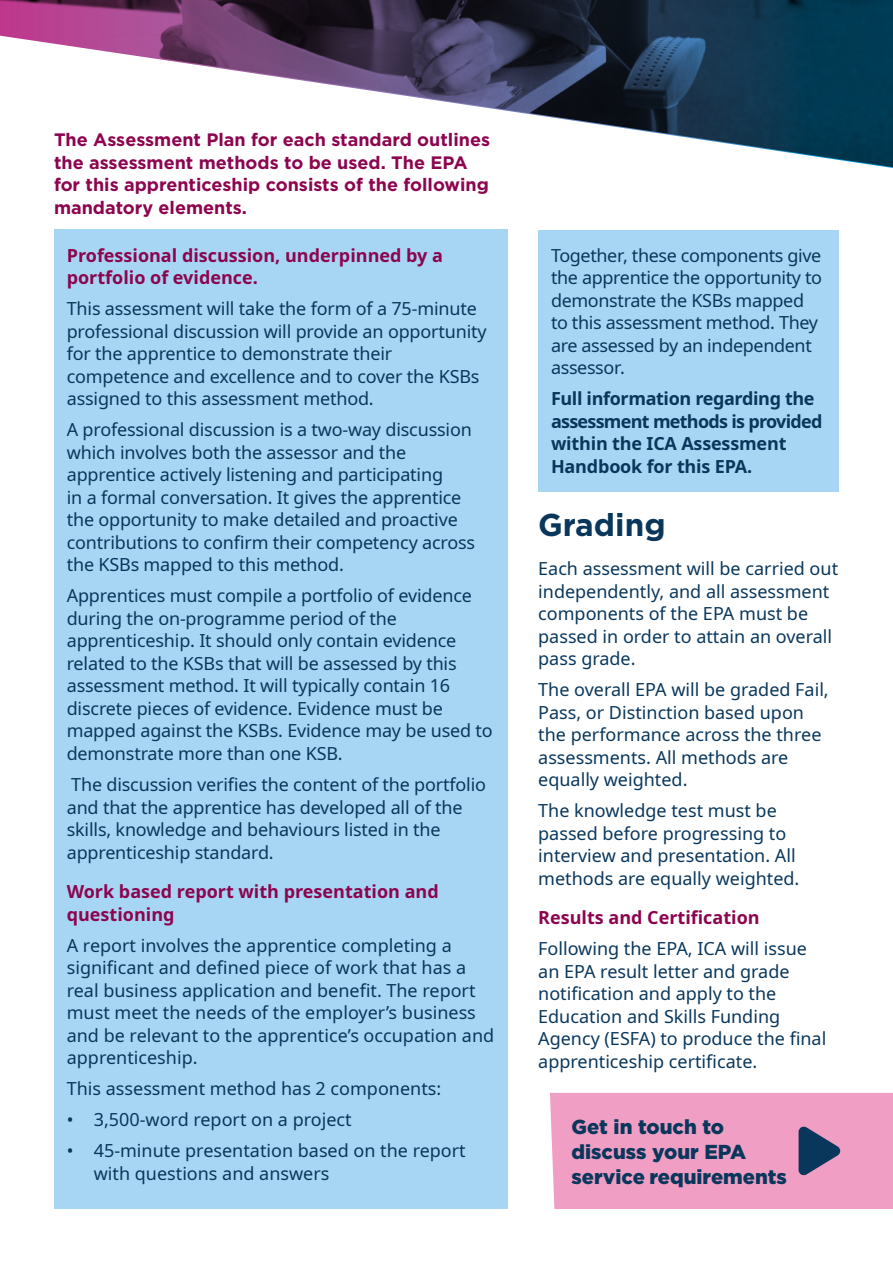
<style>
.page{position:relative;width:893px;height:1263px;background:#fff}
.page>*{position:absolute;margin:0;border:0;box-sizing:border-box;transform-origin:0 0}
.t1{font:700 31.5px "Gotham";color:#09375c}
.t2{font:900 20.25px/25.2px "Gotham";color:#09375c}
.t3{font:18px/22.5px "Noto Sans";letter-spacing:-.01em;color:#09375c}
.t4{font:700 18px/22.5px "Gotham";color:#8d044f}
.t5{font:700 18px/22.5px "Noto Sans";color:#8d044e}
.t6{font:700 18px/22.5px "Noto Sans";letter-spacing:-.02em;color:#09375c}
</style>
<div class="page">
<svg style="left:0;top:0;width:893px;height:168px"></svg>
<div style="left:550px;top:1093px;width:343px;height:116px;background:#f19ec4"></div>
<div style="left:54px;top:230px;width:453px;height:979px;background:#a7d6f4"></div>
<div style="left:538px;top:230px;width:301px;height:261px;background:#a7d6f4"></div>
<p class="t4" style="left:54px;top:128px;width:438px">The Assessment Plan for each standard outlines the assessment methods to be used. The EPA for this apprenticeship consists of the following mandatory elements.</p>
<h2 class="t5" style="left:67px;top:245px;width:378px">Professional discussion, underpinned by a portfolio of evidence.</h2>
<p class="t3" style="left:67px;top:298px;width:421px">This assessment will take the form of a 75-minute professional discussion will provide an opportunity for the apprentice to demonstrate their competence and excellence and to cover the KSBs assigned to this assessment method.</p>
<p class="t3" style="left:67px;top:419px;width:410px">A professional discussion is a two-way discussion which involves both the assessor and the apprentice actively listening and participating<br>in a formal conversation. It gives the apprentice the opportunity to make detailed and proactive contributions to confirm their competency across the KSBs mapped to this method.</p>
<p class="t3" style="left:67px;top:585px;width:427px">Apprentices must compile a portfolio of evidence during the on-programme period of the apprenticeship. It should only contain evidence related to the KSBs that will be assessed by this assessment method. It will typically contain 16 discrete pieces of evidence. Evidence must be mapped against the KSBs. Evidence may be used to demonstrate more than one KSB.</p>
<p class="t3" style="left:67px;top:774px;width:421px">The discussion verifies the content of the portfolio and that the apprentice has developed all of the skills, knowledge and behaviours listed in the apprenticeship standard.</p>
<h2 class="t5" style="left:67px;top:881px;width:373px">Work based report with presentation and questioning</h2>
<p class="t3" style="left:67px;top:934px;width:429px">A report involves the apprentice completing a significant and defined piece of work that has a real business application and benefit. The report must meet the needs of the employer’s business and be relevant to the apprentice’s occupation and apprenticeship.</p>
<p class="t3" style="left:67px;top:1078px;width:376px">This assessment method has 2 components:</p>
<p class="t3" style="left:67px;top:1109px;width:286px">• 3,500-word report on a project</p>
<p class="t3" style="left:94px;top:1140px;width:374px;text-indent:-27px">• 45-minute presentation based on the report with questions and answers</p>
<p class="t3" style="left:551px;top:245px;width:273px">Together, these components give the apprentice the opportunity to demonstrate the KSBs mapped to this assessment method. They are assessed by an independent assessor.</p>
<p class="t6" style="left:551px;top:388px;width:273px">Full information regarding the assessment methods is provided within the ICA Assessment<br>Handbook for this EPA.</p>
<p class="t1" style="left:538px;top:503px;width:129px">Grading</p>
<p class="t3" style="left:538px;top:558px;width:301px">Each assessment will be carried out independently, and all assessment components of the EPA must be passed in order to attain an overall pass grade.</p>
<p class="t3" style="left:538px;top:679px;width:292px">The overall EPA will be graded Fail,<br>Pass, or Distinction based upon the performance across the three assessments. All methods are equally weighted.</p>
<p class="t3" style="left:538px;top:800px;width:263px">The knowledge test must be passed before progressing to interview and presentation. All methods are equally weighted.</p>
<h2 class="t5" style="left:538px;top:907px;width:223px">Results and Certification</h2>
<p class="t3" style="left:538px;top:938px;width:290px">Following the EPA, ICA will issue an EPA result letter and grade notification and apply to the<br>Education and Skills Funding<br>Agency (ESFA) to produce the final apprenticeship certificate.</p>
<p class="t2" style="left:571px;top:1114px;width:217px">Get in touch to discuss your EPA service requirements</p>
</div>
